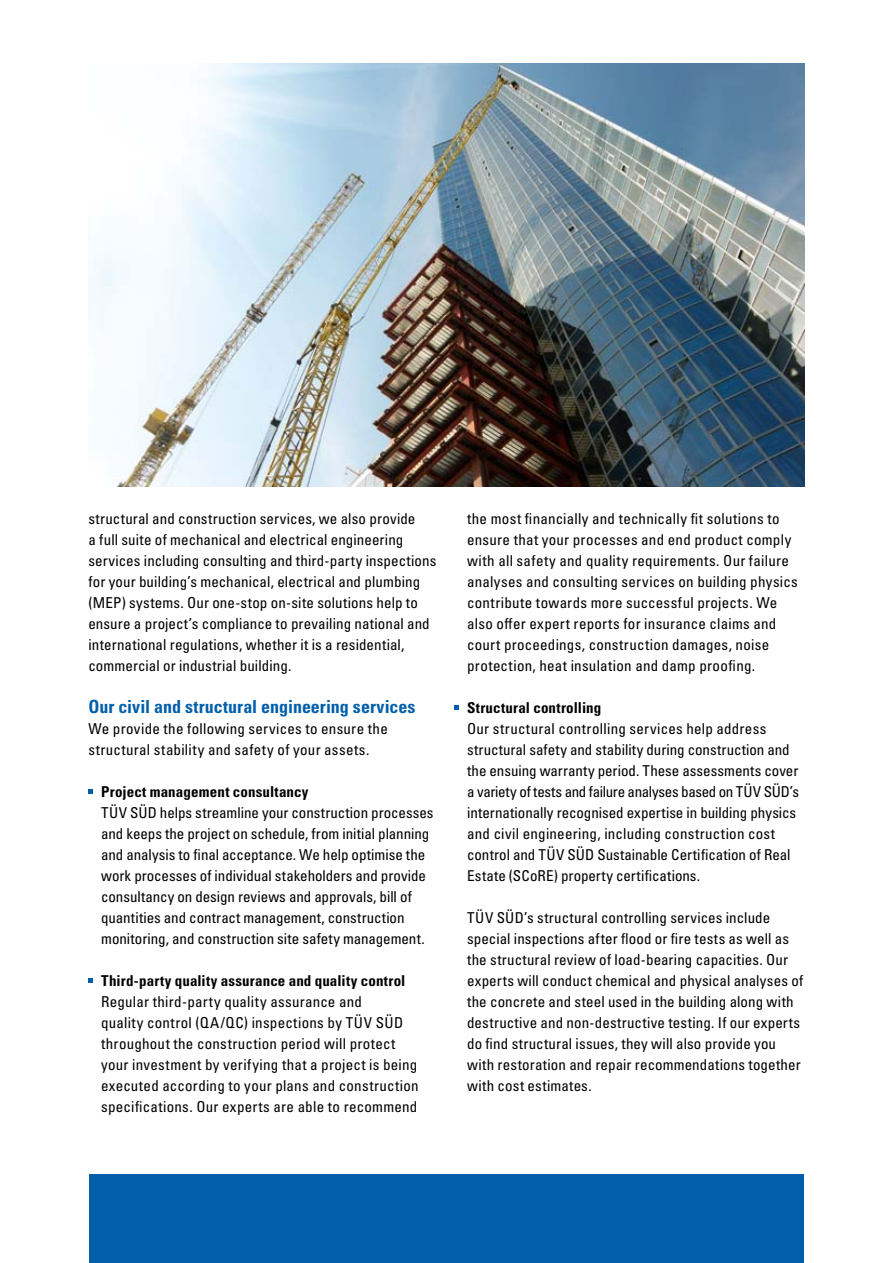
<style>
.page{position:relative;width:893px;height:1263px;background:#fff}
.page>*{position:absolute;margin:0;border:0;box-sizing:border-box;transform-origin:0 0}
.t1{font:18px "Univers LTCYR 67 Bold Cond";color:#005eaa}
.t2{font:condensed 15px/21px "Univers LTCYR 57";letter-spacing:.01em;color:#000}
.t3{font:15px "Univers LTCYR 67 Bold Cond";letter-spacing:.01em;color:#000}
</style>
<div class="page">
<svg style="left:88px;top:790px;width:5px;height:4px"></svg>
<svg style="left:88px;top:979px;width:5px;height:4px"></svg>
<svg style="left:454px;top:706px;width:5px;height:4px"></svg>
<img style="left:88px;top:63px;width:717px;height:424px">
<div style="left:89px;top:1174px;width:715px;height:89px;background:#005eaa"></div>
<p class="t2" style="left:88px;top:508px;width:350px">structural and construction services, we also provide<br>a full suite of mechanical and electrical engineering services including consulting and third-party inspections for your building’s mechanical, electrical and plumbing (MEP) systems. Our one-stop on-site solutions help to ensure a project’s compliance to prevailing national and international regulations, whether it is a residential, commercial or industrial building.</p>
<p class="t1" style="left:88px;top:696px;width:329px">Our civil and structural engineering services</p>
<p class="t2" style="left:88px;top:718px;width:301px">We provide the following services to ensure the structural stability and safety of your assets.</p>
<p class="t3" style="left:101px;top:783px;width:209px">Project management consultancy</p>
<p class="t2" style="left:101px;top:802px;width:334px">TÜV SÜD helps streamline your construction processes and keeps the project on schedule, from initial planning and analysis to final acceptance. We help optimise the work processes of individual stakeholders and provide consultancy on design reviews and approvals, bill of quantities and contract management, construction monitoring, and construction site safety management.</p>
<p class="t3" style="left:101px;top:972px;width:306px">Third-party quality assurance and quality control</p>
<p class="t2" style="left:101px;top:991px;width:319px">Regular third-party quality assurance and<br>quality control (QA/QC) inspections by TÜV SÜD throughout the construction period will protect your investment by verifying that a project is being executed according to your plans and construction specifications. Our experts are able to recommend</p>
<p class="t2" style="left:467px;top:508px;width:332px">the most financially and technically fit solutions to ensure that your processes and end product comply with all safety and quality requirements. Our failure analyses and consulting services on building physics contribute towards more successful projects. We also offer expert reports for insurance claims and court proceedings, construction damages, noise protection, heat insulation and damp proofing.</p>
<p class="t3" style="left:467px;top:699px;width:136px">Structural controlling</p>
<p class="t2" style="left:467px;top:718px;width:333px">Our structural controlling services help address structural safety and stability during construction and the ensuing warranty period. These assessments cover a variety of tests and failure analyses based on TÜV SÜD’s internationally recognised expertise in building physics and civil engineering, including construction cost control and TÜV SÜD Sustainable Certification of Real Estate (SCoRE) property certifications.</p>
<p class="t2" style="left:467px;top:907px;width:338px">TÜV SÜD’s structural controlling services include special inspections after flood or fire tests as well as the structural review of load-bearing capacities. Our experts will conduct chemical and physical analyses of the concrete and steel used in the building along with destructive and non-destructive testing. If our experts do find structural issues, they will also provide you with restoration and repair recommendations together with cost estimates.</p>
</div>
